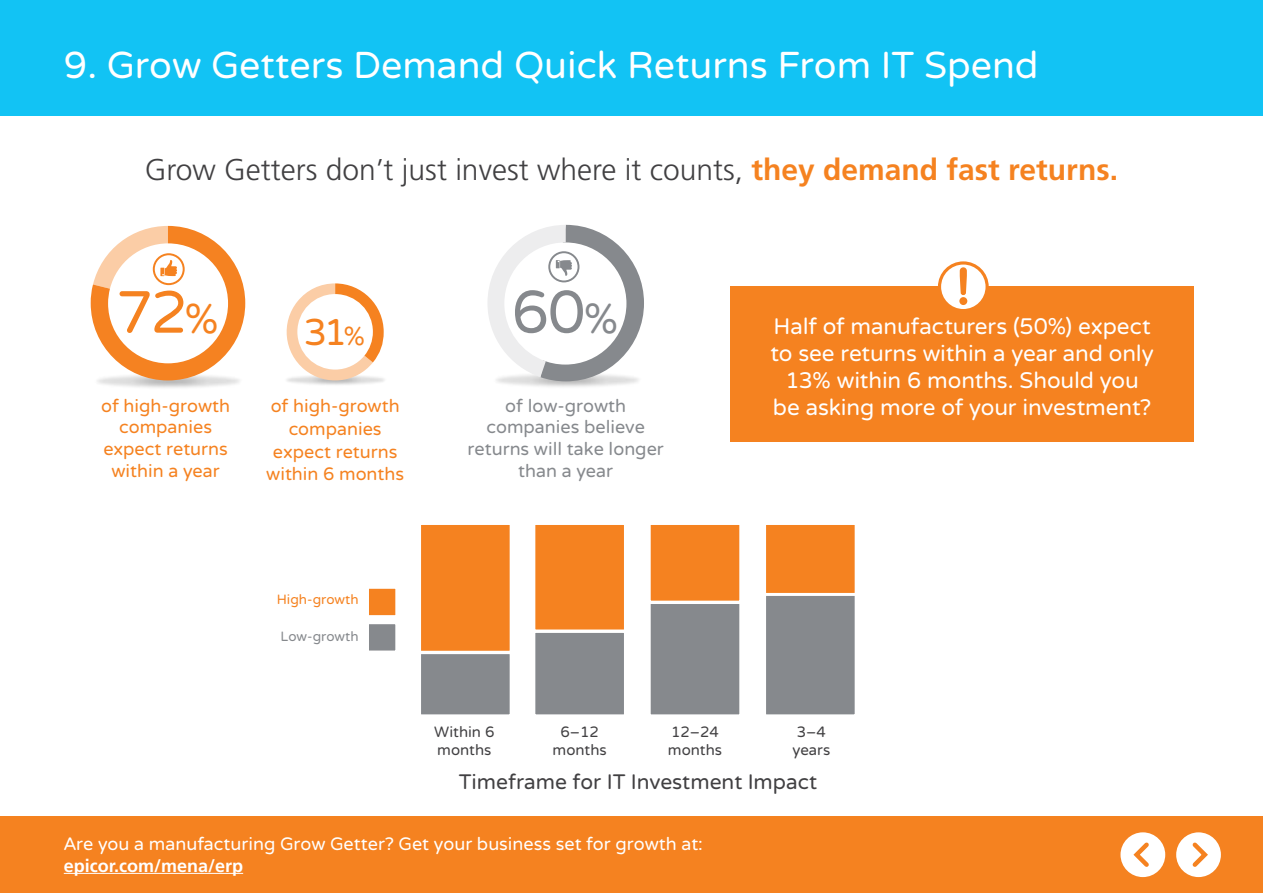
<style>
.page{position:relative;width:1263px;height:893px;background:#fff}
.page>*{position:absolute;margin:0;border:0;box-sizing:border-box;transform-origin:0 0}
.t1{font:60px "Varela Round";color:#86898d}
.t2{font:59.4px "Varela Round";color:#f58220}
.t3{font:37.5px "Varela Round";color:#fff}
.t4{font:37.35px "Varela Round";color:#f58220}
.t5{font:300 30px "Frutiger LT Std";color:#414042}
.t6{font:22.5px/27px "Varela Round";letter-spacing:-.005em;color:#fff;text-align:center}
.t7{font:21px "Varela Round";color:#414042}
.t8{font:18px/22.8px "Varela Round";color:#f58220;text-align:center}
.t9{font:18px/21.6px "Varela Round";color:#fff}
.t10{font:18px/21.6px "Varela Round";color:#86898d;text-align:center}
.t11{font:15px/18px "Varela Round";color:#414042}
.t12{font:13.5px "Varela Round";color:#f58220}
.t13{font:13.5px "Varela Round";color:#86898d}
.s1{font-weight:700;color:#f58220}
.s2{font-size:41.4px}
.s3{font-size:25.95px}
.s4{font-size:41.7px}
.s5{font-family:"Frutiger LT Std";font-weight:700}
</style>
<div class="page">
<div style="left:367px;top:587px;width:30px;height:30px;background:#f58220;border:2px solid #fff"></div>
<div style="left:367px;top:622px;width:30px;height:31px;background:#86898d;border:2px solid #fff"></div>
<div style="left:418px;top:522px;width:95px;height:132px;background:#f58220;border:3px solid #fff"></div>
<div style="left:532px;top:522px;width:95px;height:111px;background:#f58220;border:3px solid #fff"></div>
<div style="left:648px;top:522px;width:94px;height:82px;background:#f58220;border:3px solid #fff"></div>
<div style="left:763px;top:578px;width:95px;height:139px;background:#86898d;border:3px solid #fff"></div>
<div style="left:418px;top:651px;width:95px;height:66px;background:#86898d;border:3px solid #fff"></div>
<div style="left:532px;top:630px;width:95px;height:87px;background:#86898d;border:3px solid #fff"></div>
<div style="left:648px;top:601px;width:94px;height:116px;background:#86898d;border:3px solid #fff"></div>
<div style="left:763px;top:522px;width:95px;height:74px;background:#f58220;border:3px solid #fff"></div>
<div style="left:0;top:816px;width:1263px;height:77px;background:#f58220"></div>
<div style="left:1176px;top:832px;width:45px;height:45px;background:#fff;border-radius:50%"></div>
<svg style="left:1192px;top:842px;width:16px;height:25px"></svg>
<div style="left:1120px;top:832px;width:45px;height:45px;background:#fff;border-radius:50%"></div>
<svg style="left:1133px;top:842px;width:16px;height:25px"></svg>
<div style="left:0;top:0;width:1263px;height:116px;background:#12c3f4"></div>
<div style="left:730px;top:287px;width:464px;height:155px;background:#f58220"></div>
<svg style="left:939px;top:263px;width:48px;height:48px"></svg>
<div style="left:938px;top:261px;width:51px;height:51px;border:3px solid #f58220;border-radius:50%"></div>
<svg style="left:955px;top:266px;width:13px;height:46px"></svg>
<img style="left:97px;top:380px;width:143px;height:8px">
<svg style="left:91px;top:226px;width:154px;height:154px"></svg>
<div style="left:153px;top:253px;width:32px;height:32px;border:2px solid #f58220;border-radius:50%"></div>
<svg style="left:488px;top:225px;width:156px;height:156px"></svg>
<svg style="left:286px;top:283px;width:98px;height:102px"></svg>
<hr style="left:64px;top:873px;width:179px;height:1px;background:#fff">
<p class="t3" style="left:64px;top:43px;width:976px">9. Grow Getters Demand Quick Returns From IT Spend</p>
<p class="t5" style="left:145px;top:152px;width:975px">Grow Getters don’t just invest where it counts, <span class="s1">they demand fast returns.</span></p>
<p class="t2" style="left:116px;top:278px;width:104px">72<span class="s2">%</span></p>
<p class="t4" style="left:304px;top:311px;width:63px">31<span class="s3">%</span></p>
<p class="t1" style="left:511px;top:278px;width:108px">60<span class="s4">%</span></p>
<p class="t6" style="left:770px;top:314px;width:385px">Half of manufacturers (50%) expect to see returns within a year and only<br>13% within 6 months. Should you</p>
<p class="t8" style="left:101px;top:395px;width:130px">of high-growth</p>
<p class="t6" style="left:773px;top:395px;width:380px">be asking more of your investment?</p>
<p class="t8" style="left:103px;top:417px;width:126px;line-height:21.6px">companies expect returns within a year</p>
<p class="t8" style="left:266px;top:395px;width:139px">of high-growth companies expect returns within 6 months</p>
<p class="t10" style="left:468px;top:395px;width:198px">of low-growth companies believe returns will take longer than a year</p>
<p class="t12" style="left:277px;top:592px;width:83px">High-growth</p>
<p class="t13" style="left:281px;top:628px;width:80px">Low-growth</p>
<p class="t11" style="left:434px;top:723px;width:62px">Within 6 months</p>
<p class="t11" style="left:553px;top:723px;width:56px;text-align:center">6–12 months</p>
<p class="t11" style="left:668px;top:723px;width:56px">12–24 months</p>
<p class="t7" style="left:459px;top:770px;width:360px">Timeframe for IT Investment Impact</p>
<p class="t11" style="left:792px;top:723px;width:39px">3–4 years</p>
<p class="t9" style="left:64px;top:833px;width:641px">Are you a manufacturing Grow Getter? Get your business set for growth at: <span class="s5">epicor.com/mena/erp</span></p>
</div>
